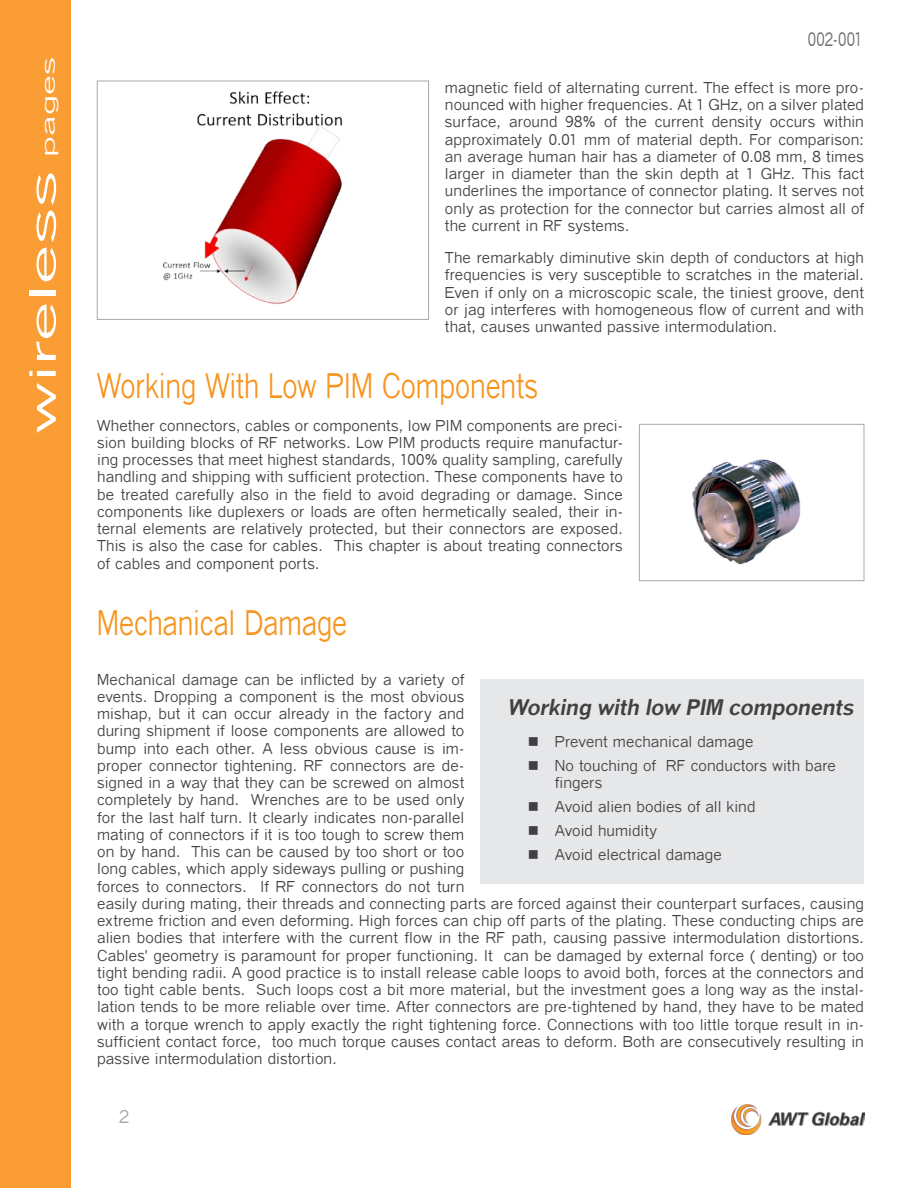
<style>
.page{position:relative;width:918px;height:1188px;background:#fff}
.page>*{position:absolute;margin:0;border:0;box-sizing:border-box;transform-origin:0 0}
.t1{font:36px "Quick Type";letter-spacing:-.015em;color:#fff;scale:2 1}
.t2{font:33.75px "Quick Type";letter-spacing:-.005em;color:#f7941e;scale:.8 1}
.t3{font:italic 700 21px "Quick Type";color:#414042}
.t4{font:18.75px "Quick Type";letter-spacing:.01em;color:#6d6e71;scale:.8 1}
.t5{font:18px "Quick Type";color:#fff;scale:2 1}
.t6{font:18px "Quick Type";color:#a7a9ac}
.t7{font:15px/17.2px "Quick Type";letter-spacing:.005em;color:#414042;text-align:justify}
</style>
<div class="page">
<div style="left:1px;top:1px;width:70px;height:1187px;background:#f99d34"></div>
<img style="left:731px;top:1105px;width:134px;height:30px">
<img style="left:163px;top:91px;width:180px;height:213px">
<div style="left:97px;top:81px;width:332px;height:239px;border:1px solid #a7a9ac"></div>
<div style="left:481px;top:679px;width:383px;height:205px;background:#e6e7e8"></div>
<img style="left:692px;top:459px;width:109px;height:106px">
<div style="left:639px;top:424px;width:225px;height:157px;border:1px solid #a7a9ac"></div>
<p class="t5" style="left:39px;top:157px;width:52px;rotate:-90deg">pages</p>
<h1 class="t1" style="left:24px;top:434px;width:133px;rotate:-90deg">wireless</h1>
<p class="t4" style="left:808px;top:30px;width:70px">002-001</p>
<p class="t7" style="left:445px;top:79px;width:421px">magnetic field of alternating current. The effect is more pro&shy;nounced with higher frequencies. At 1 GHz, on a silver plated surface, around 98% of the current density occurs within approximately 0.01 mm of material depth. For comparison: an average human hair has a diameter of 0.08 mm, 8 times larger in diameter than the skin depth at 1 GHz. This fact underlines the importance of connector plating. It serves not only as protection for the connector but carries almost all of the current in RF systems.</p>
<p class="t7" style="left:445px;top:249px;width:421px">The remarkably diminutive skin depth of conductors at high frequencies is very susceptible to scratches in the material.<br>Even if only on a microscopic scale, the tiniest groove, dent or jag interferes with homogeneous flow of current and with that, causes unwanted passive intermodulation.</p>
<h2 class="t2" style="left:97px;top:369px;width:553px">Working With Low PIM Components</h2>
<p class="t7" style="left:97px;top:417px;width:527px">Whether connectors, cables or components, low PIM components are preci&shy;sion building blocks of RF networks. Low PIM products require manufactur&shy;ing processes that meet highest standards, 100% quality sampling, carefully handling and shipping with sufficient protection. These components have to be treated carefully also in the field to avoid degrading or damage. Since components like duplexers or loads are often hermetically sealed, their in&shy;ternal elements are relatively protected, but their connectors are exposed.<br>This is also the case for cables. This chapter is about treating connectors of cables and component ports.</p>
<h2 class="t2" style="left:97px;top:605px;width:314px">Mechanical Damage</h2>
<p class="t7" style="left:97px;top:671px;width:768px;text-align:left">Mechanical damage can be inflicted by a variety of<br>events. Dropping a component is the most obvious<br>mishap, but it can occur already in the factory and<br>during shipment if loose components are allowed to<br>bump into each other. A less obvious cause is im-<br>proper connector tightening. RF connectors are de-<br>signed in a way that they can be screwed on almost<br>completely by hand. Wrenches are to be used only<br>for the last half turn. It clearly indicates non-parallel<br>mating of connectors if it is too tough to screw them<br>on by hand. This can be caused by too short or too<br>long cables, which apply sideways pulling or pushing<br>forces to connectors. If RF connectors do not turn<br>easily during mating, their threads and connecting parts are forced against their counterpart surfaces, causing extreme friction and even deforming. High forces can chip off parts of the plating. These conducting chips are alien bodies that interfere with the current flow in the RF path, causing passive intermodulation distortions.<br>Cables' geometry is paramount for proper functioning. It can be damaged by external force ( denting) or too tight bending radii. A good practice is to install release cable loops to avoid both, forces at the connectors and too tight cable bents. Such loops cost a bit more material, but the investment goes a long way as the instal&shy;lation tends to be more reliable over time. After connectors are pre-tightened by hand, they have to be mated with a torque wrench to apply exactly the right tightening force. Connections with too little torque result in in&shy;sufficient contact force, too much torque causes contact areas to deform. Both are consecutively resulting in passive intermodulation distortion.</p>
<h3 class="t3" style="left:508px;top:695px;width:352px">Working with low PIM components</h3>
<p class="t7" style="left:555px;top:730px;width:283px;line-height:24px">Prevent mechanical damage<br>No touching of RF conductors with bare</p>
<p class="t7" style="left:555px;top:771px;width:202px;line-height:24px;text-align:left">fingers<br>Avoid alien bodies of all kind<br>Avoid humidity<br>Avoid electrical damage</p>
<p class="t6" style="left:119px;top:1107px;width:12px">2</p>
</div>
